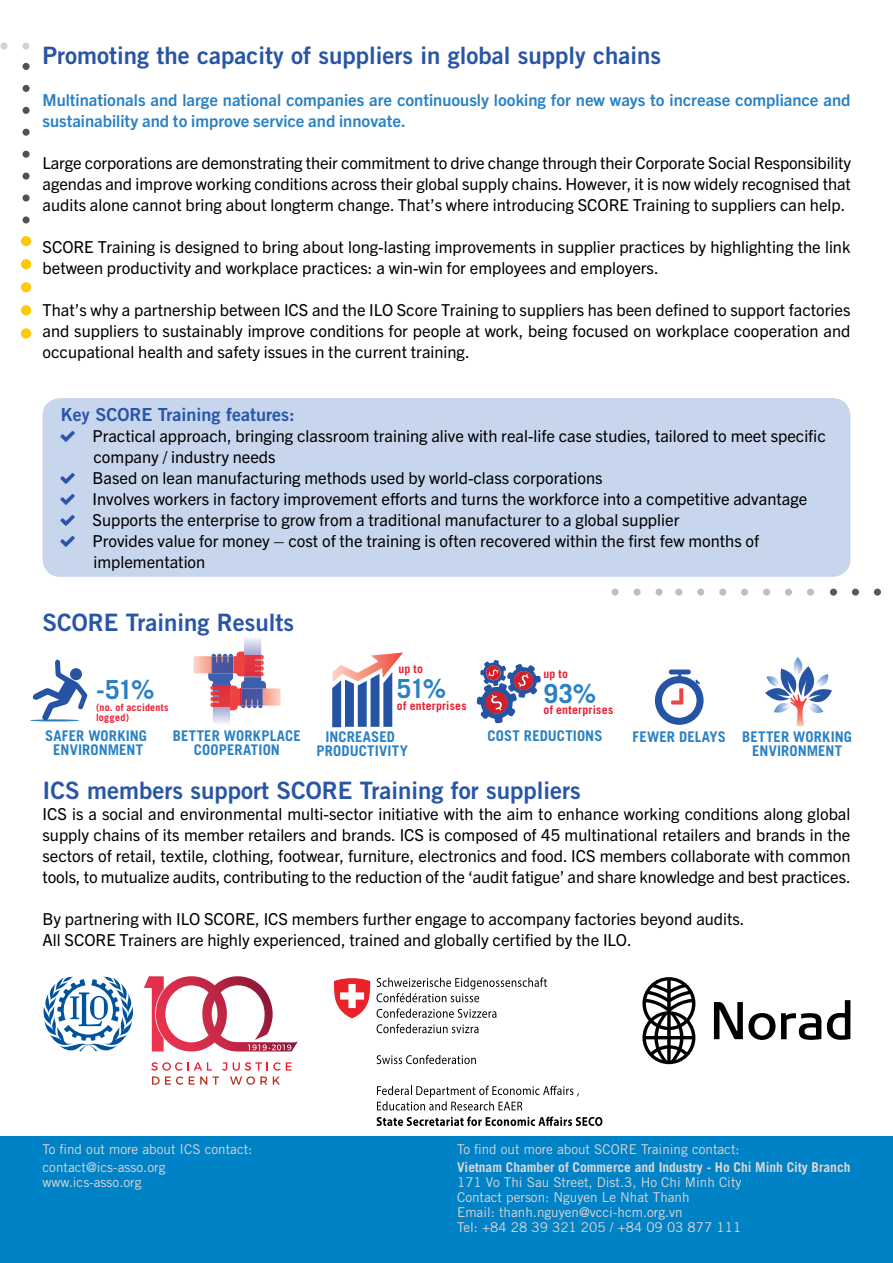
<style>
.page{position:relative;width:893px;height:1263px;background:#fff}
.page>*{position:absolute;margin:0;border:0;box-sizing:border-box;transform-origin:0 0}
.t1{font:700 26.25px "Trade Gothic LT Std";color:#2981c4}
.t2{font:24px "Trade Gothic LT Std Bd 2";color:#2955a6}
.t3{font:18px "Trade Gothic LT Std Bd 2";color:#2955a6}
.t4{font:16.5px/21px "Trade Gothic Next LT Pro";color:#000}
.t5{font:700 16.5px/21px "Trade Gothic Next LT Pro";color:#2981c4}
.t6{font:700 14.7px/14.7px "Trade Gothic LT Std";letter-spacing:.005em;color:#2981c4;text-align:center}
.t7{font:13.5px/15px "Trade Gothic LT Std";color:#ded6d4}
.t8{font:700 13.5px "Trade Gothic LT Std";color:#ded6d4}
.t9{font:700 11.7px "Trade Gothic LT Std";letter-spacing:.025em;color:#ed1b31}
.t10{font:700 10.05px/10.5px "Trade Gothic LT Std";letter-spacing:.025em;color:#ed1b31}
</style>
<div class="page">
<div style="left:43px;top:398px;width:807px;height:179px;background:#c7d5ed;border-radius:18px"></div>
<div style="left:0;top:1136px;width:893px;height:127px;background:#0082c6"></div>
<svg style="left:827px;top:1000px;width:23px;height:40px"></svg>
<svg style="left:781px;top:1013px;width:40px;height:27px"></svg>
<svg style="left:714px;top:1002px;width:61px;height:38px"></svg>
<svg style="left:642px;top:977px;width:53px;height:87px"></svg>
<svg style="left:377px;top:977px;width:170px;height:25px"></svg>
<svg style="left:377px;top:1008px;width:119px;height:10px"></svg>
<svg style="left:377px;top:1024px;width:102px;height:9px"></svg>
<svg style="left:377px;top:1055px;width:99px;height:9px"></svg>
<svg style="left:377px;top:1086px;width:202px;height:24px"></svg>
<svg style="left:377px;top:1116px;width:225px;height:10px"></svg>
<svg style="left:334px;top:978px;width:37px;height:40px"></svg>
<div style="left:21px;top:305px;width:10px;height:10px;background:#ffc907;border-radius:50%"></div>
<div style="left:21px;top:328px;width:10px;height:11px;background:#ffc907;border-radius:50%"></div>
<div style="left:21px;top:282px;width:10px;height:10px;background:#ffc907;border-radius:50%"></div>
<div style="left:21px;top:259px;width:10px;height:10px;background:#ffc907;border-radius:50%"></div>
<div style="left:21px;top:236px;width:10px;height:10px;background:#ffc907;border-radius:50%"></div>
<div style="left:23px;top:216px;width:7px;height:7px;background:#4f5254;border-radius:50%"></div>
<div style="left:23px;top:194px;width:7px;height:7px;background:#4f5254;border-radius:50%"></div>
<div style="left:23px;top:173px;width:7px;height:7px;background:#4f5254;border-radius:50%"></div>
<div style="left:23px;top:151px;width:7px;height:7px;background:#4f5254;border-radius:50%"></div>
<div style="left:23px;top:129px;width:7px;height:7px;background:#4f5254;border-radius:50%"></div>
<div style="left:23px;top:107px;width:7px;height:7px;background:#4f5254;border-radius:50%"></div>
<div style="left:23px;top:85px;width:7px;height:7px;background:#4f5254;border-radius:50%"></div>
<div style="left:23px;top:63px;width:7px;height:7px;background:#4f5254;border-radius:50%"></div>
<div style="left:22px;top:43px;width:7px;height:7px;background:#d1d3d4;border-radius:50%"></div>
<div style="left:0;top:43px;width:7px;height:7px;background:#d1d3d4;border-radius:50%"></div>
<svg style="left:43px;top:976px;width:90px;height:75px"></svg>
<svg style="left:151px;top:1062px;width:141px;height:23px"></svg>
<svg style="left:144px;top:976px;width:154px;height:75px"></svg>
<div style="left:669px;top:669px;width:22px;height:5px;background:#2654a5;border-radius:2px"></div>
<svg style="left:655px;top:671px;width:49px;height:54px"></svg>
<img style="left:796px;top:708px;width:8px;height:19px">
<svg style="left:765px;top:666px;width:67px;height:42px"></svg>
<img style="left:766px;top:676px;width:14px;height:10px">
<img style="left:793px;top:657px;width:9px;height:18px">
<img style="left:808px;top:703px;width:15px;height:10px">
<img style="left:774px;top:703px;width:16px;height:10px">
<img style="left:193px;top:656px;width:15px;height:17px">
<img style="left:266px;top:688px;width:15px;height:18px">
<svg style="left:208px;top:651px;width:58px;height:59px"></svg>
<img style="left:244px;top:651px;width:17px;height:25px">
<svg style="left:477px;top:660px;width:64px;height:63px"></svg>
<svg style="left:332px;top:682px;width:60px;height:45px"></svg>
<img style="left:332px;top:652px;width:71px;height:30px">
<svg style="left:32px;top:660px;width:56px;height:61px"></svg>
<div style="left:70px;top:668px;width:12px;height:12px;background:#2654a5;border-radius:50%"></div>
<div style="left:807px;top:589px;width:7px;height:7px;background:#bcbec0;border-radius:50%"></div>
<div style="left:785px;top:589px;width:7px;height:7px;background:#bcbec0;border-radius:50%"></div>
<div style="left:763px;top:589px;width:7px;height:7px;background:#bcbec0;border-radius:50%"></div>
<div style="left:741px;top:589px;width:7px;height:7px;background:#bcbec0;border-radius:50%"></div>
<div style="left:719px;top:589px;width:7px;height:7px;background:#bcbec0;border-radius:50%"></div>
<div style="left:697px;top:589px;width:7px;height:7px;background:#bcbec0;border-radius:50%"></div>
<div style="left:675px;top:589px;width:7px;height:7px;background:#bcbec0;border-radius:50%"></div>
<div style="left:655px;top:589px;width:8px;height:7px;background:#bcbec0;border-radius:50%"></div>
<div style="left:634px;top:589px;width:7px;height:7px;background:#bcbec0;border-radius:50%"></div>
<div style="left:612px;top:589px;width:7px;height:7px;background:#bcbec0;border-radius:50%"></div>
<div style="left:874px;top:589px;width:7px;height:7px;background:#58595b;border-radius:50%"></div>
<div style="left:852px;top:589px;width:7px;height:7px;background:#58595b;border-radius:50%"></div>
<div style="left:830px;top:589px;width:7px;height:7px;background:#58595b;border-radius:50%"></div>
<h2 class="t2" style="left:43px;top:40px;width:620px">Promoting the capacity of suppliers in global supply chains</h2>
<p class="t5" style="left:43px;top:88px;width:809px">Multinationals and large national companies are continuously looking for new ways to increase compliance and sustainability and to improve service and innovate.</p>
<p class="t4" style="left:43px;top:151px;width:810px;text-align:justify">Large corporations are demonstrating their commitment to drive change through their Corporate Social Responsibility agendas and improve working conditions across their global supply chains. However, it is now widely recognised that audits alone cannot bring about longterm change. That’s where introducing SCORE Training to suppliers can help.</p>
<p class="t4" style="left:43px;top:235px;width:809px">SCORE Training is designed to bring about long-lasting improvements in supplier practices by highlighting the link between productivity and workplace practices: a win-win for employees and employers.</p>
<p class="t4" style="left:43px;top:298px;width:809px;text-align:justify">That’s why a partnership between ICS and the ILO Score Training to suppliers has been defined to support factories and suppliers to sustainably improve conditions for people at work, being focused on workplace cooperation and occupational health and safety issues in the current training.</p>
<p class="t3" style="left:61px;top:403px;width:235px">Key SCORE Training features:</p>
<p class="t4" style="left:93px;top:424px;width:735px">Practical approach, bringing classroom training alive with real-life case studies, tailored to meet specific company / industry needs<br>Based on lean manufacturing methods used by world-class corporations<br>Involves workers in factory improvement efforts and turns the workforce into a competitive advantage Supports the enterprise to grow from a traditional manufacturer to a global supplier<br>Provides value for money – cost of the training is often recovered within the first few months of implementation</p>
<h2 class="t2" style="left:43px;top:607px;width:253px">SCORE Training Results</h2>
<h1 class="t1" style="left:96px;top:673px;width:60px">-51%</h1>
<p class="t10" style="left:96px;top:702px;width:74px">(no. of accidents logged)</p>
<p class="t9" style="left:398px;top:662px;width:26px">up to</p>
<p class="t9" style="left:397px;top:699px;width:71px">of enterprises</p>
<h1 class="t1" style="left:397px;top:672px;width:51px">51%</h1>
<p class="t9" style="left:543px;top:667px;width:26px">up to</p>
<p class="t9" style="left:543px;top:702px;width:71px">of enterprises</p>
<h1 class="t1" style="left:543px;top:677px;width:54px">93%</h1>
<p class="t6" style="left:45px;top:728px;width:103px">SAFER WORKING<br>ENVIRONMENT</p>
<p class="t6" style="left:173px;top:728px;width:129px">BETTER WORKPLACE<br>COOPERATION</p>
<p class="t6" style="left:487px;top:728px;width:117px">COST REDUCTIONS</p>
<p class="t6" style="left:317px;top:729px;width:93px">INCREASED<br>PRODUCTIVITY</p>
<h2 class="t2" style="left:43px;top:775px;width:540px">ICS members support SCORE Training for suppliers</h2>
<p class="t6" style="left:752px;top:729px;width:101px;text-align:left;text-indent:-120px">FEWER DELAYS BETTER WORKING<br>ENVIRONMENT</p>
<p class="t4" style="left:43px;top:802px;width:810px;text-align:justify">ICS is a social and environmental multi-sector initiative with the aim to enhance working conditions along global supply chains of its member retailers and brands. ICS is composed of 45 multinational retailers and brands in the sectors of retail, textile, clothing, footwear, furniture, electronics and food. ICS members collaborate with common tools, to mutualize audits, contributing to the reduction of the ‘audit fatigue’ and share knowledge and best practices.</p>
<p class="t4" style="left:43px;top:907px;width:704px">By partnering with ILO SCORE, ICS members further engage to accompany factories beyond audits.<br>All SCORE Trainers are highly experienced, trained and globally certified by the ILO.</p>
<p class="t7" style="left:43px;top:1141px;width:211px">To find out more about ICS contact:</p>
<p class="t7" style="left:457px;top:1141px;width:284px">To find out more about SCORE Training contact:</p>
<p class="t7" style="left:43px;top:1160px;width:124px">contact@ics-asso.org www.ics-asso.org</p>
<p class="t8" style="left:457px;top:1159px;width:395px">Vietnam Chamber of Commerce and Industry - Ho Chi Minh City Branch</p>
<p class="t7" style="left:457px;top:1175px;width:286px">171 Vo Thi Sau Street, Dist.3, Ho Chi Minh City Contact person: Nguyen Le Nhat Thanh<br>Email: thanh.nguyen@vcci-hcm.org.vn<br>Tel: +84 28 39 321 205 / +84 09 03 877 111</p>
</div>
